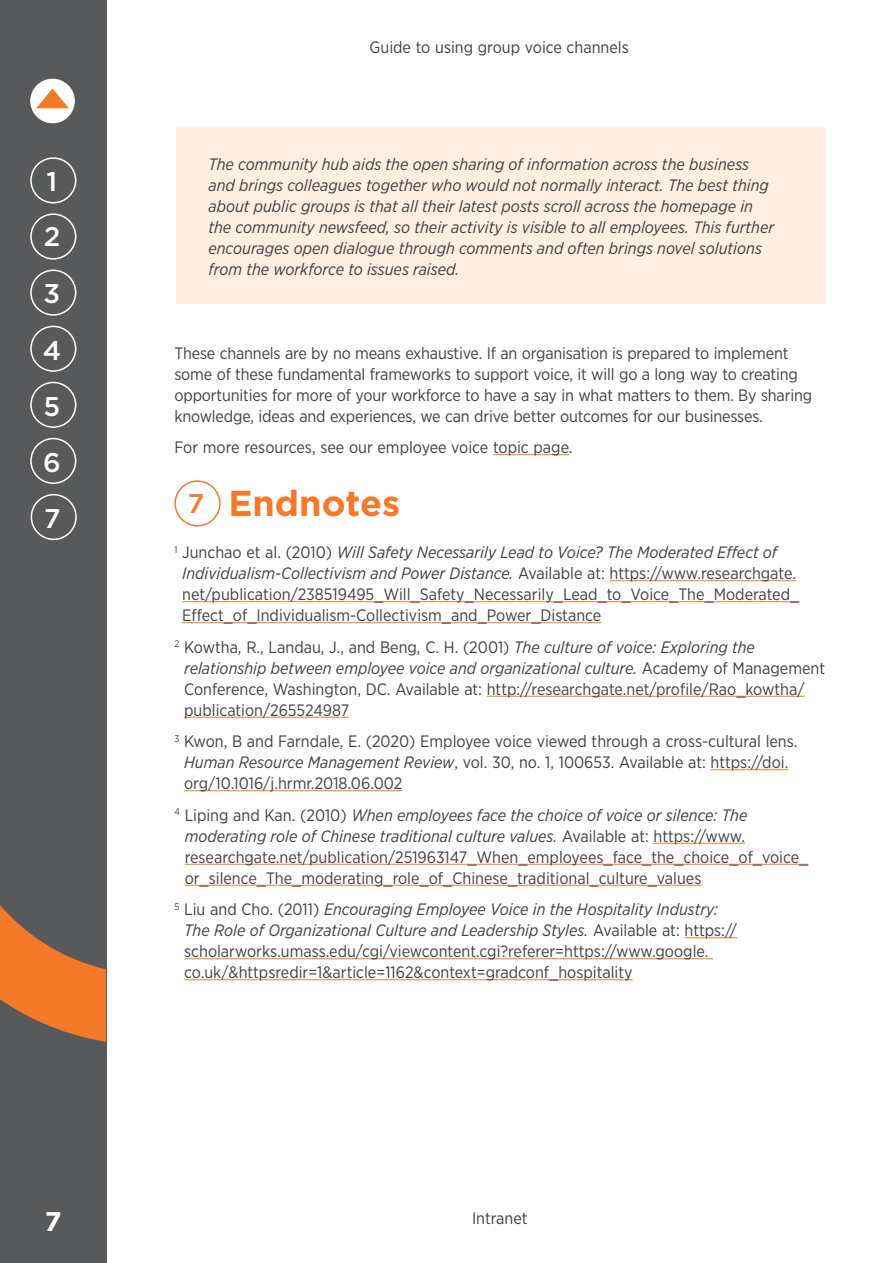
<style>
.page{position:relative;width:893px;height:1263px;background:#fff}
.page>*{position:absolute;margin:0;border:0;box-sizing:border-box;transform-origin:0 0}
.HEAD{font:700 36px "Gotham";color:#f47929}
.t1{font:500 27px/56.1px "Gotham";color:#fff}
.t2{font:700 27px "Gotham";color:#fff}
.t3{font:500 27px "Gotham";color:#f47929}
.B_body{font:16.5px/21px "Gotham Narrow";color:#414042}
.B_body-2{font:italic 16.5px/21px "Gotham Narrow";color:#414042}
.s1{font-style:italic}
</style>
<div class="page">
<div style="left:0;top:0;width:106px;height:1263px;background:#58595b"></div>
<svg style="left:0;top:905px;width:106px;height:137px"></svg>
<div style="left:30px;top:157px;width:46px;height:46px;border:2px solid #fff;border-radius:50%"></div>
<div style="left:30px;top:213px;width:46px;height:47px;border:2px solid #fff;border-radius:50%"></div>
<div style="left:30px;top:270px;width:46px;height:46px;border:2px solid #fff;border-radius:50%"></div>
<div style="left:30px;top:326px;width:46px;height:46px;border:2px solid #fff;border-radius:50%"></div>
<div style="left:30px;top:382px;width:46px;height:46px;border:2px solid #fff;border-radius:50%"></div>
<div style="left:30px;top:438px;width:46px;height:46px;border:2px solid #fff;border-radius:50%"></div>
<div style="left:31px;top:494px;width:46px;height:46px;border:2px solid #fff;border-radius:50%"></div>
<div style="left:30px;top:79px;width:45px;height:44px;background:#fff;border-radius:50%"></div>
<svg style="left:36px;top:89px;width:33px;height:19px"></svg>
<div style="left:176px;top:128px;width:650px;height:176px;background:#ffeee1"></div>
<hr style="left:493px;top:454px;width:76px;height:1px;background:#f47929">
<hr style="left:610px;top:580px;width:186px;height:1px;background:#f47929">
<hr style="left:182px;top:601px;width:617px;height:1px;background:#f47929">
<hr style="left:182px;top:622px;width:419px;height:1px;background:#f47929">
<hr style="left:487px;top:696px;width:318px;height:1px;background:#f47929">
<hr style="left:184px;top:717px;width:165px;height:1px;background:#f47929">
<hr style="left:711px;top:769px;width:77px;height:1px;background:#f47929">
<hr style="left:184px;top:790px;width:218px;height:1px;background:#f47929">
<hr style="left:654px;top:843px;width:91px;height:1px;background:#f47929">
<hr style="left:185px;top:864px;width:623px;height:1px;background:#f47929">
<hr style="left:185px;top:885px;width:516px;height:1px;background:#f47929">
<hr style="left:685px;top:937px;width:52px;height:1px;background:#f47929">
<hr style="left:184px;top:958px;width:529px;height:1px;background:#f47929">
<hr style="left:184px;top:979px;width:448px;height:1px;background:#f47929">
<div style="left:174px;top:480px;width:47px;height:47px;border:2px solid #f47929;border-radius:50%"></div>
<h2 class="t1" style="left:44px;top:154px;width:18px;line-height:54.6px">1<br>2</h2>
<h2 class="t1" style="left:43px;top:265px;width:20px;text-align:justify">3<br>4<br>5<br>6<br>7</h2>
<h2 class="t2" style="left:45px;top:1204px;width:18px">7</h2>
<p class="B_body" style="left:369px;top:36px;width:261px">Guide to using group voice channels</p>
<p class="B_body-2" style="left:208px;top:153px;width:567px">The community hub aids the open sharing of information across the business and brings colleagues together who would not normally interact. The best thing about public groups is that all their latest posts scroll across the homepage in the community newsfeed, so their activity is visible to all employees. This further encourages open dialogue through comments and often brings novel solutions from the workforce to issues raised.</p>
<p class="B_body" style="left:174px;top:342px;width:639px">These channels are by no means exhaustive. If an organisation is prepared to implement some of these fundamental frameworks to support voice, it will go a long way to creating opportunities for more of your workforce to have a say in what matters to them. By sharing knowledge, ideas and experiences, we can drive better outcomes for our businesses.</p>
<p class="B_body" style="left:174px;top:436px;width:400px">For more resources, see our employee voice topic page.</p>
<p class="t3" style="left:188px;top:486px;width:18px">7</p>
<p class="HEAD" style="left:228px;top:479px;width:173px">Endnotes</p>
<p class="B_body" style="left:182px;top:541px;width:619px;text-indent:-8px"><sup>1</sup> Junchao et al. (2010) <span class="s1">Will Safety Necessarily Lead to Voice? The Moderated Effect of Individualism-Collectivism and Power Distance.</span> Available at: https://www.researchgate. net/publication/238519495_Will_Safety_Necessarily_Lead_to_Voice_The_Moderated_ Effect_of_Individualism-Collectivism_and_Power_Distance</p>
<p class="B_body" style="left:184px;top:636px;width:642px;text-indent:-10px"><sup>2</sup> Kowtha, R., Landau, J., and Beng, C. H. (2001) <span class="s1">The culture of voice: Exploring the relationship between employee voice and organizational culture.</span> Academy of Management Conference, Washington, DC. Available at: http://researchgate.net/profile/Rao_kowtha/ publication/265524987</p>
<p class="B_body" style="left:184px;top:730px;width:615px;text-indent:-10px"><sup>3</sup> Kwon, B and Farndale, E. (2020) Employee voice viewed through a cross-cultural lens.<br><span class="s1">Human Resource Management Review</span>, vol. 30, no. 1, 100653. Available at: https://doi. org/10.1016/j.hrmr.2018.06.002</p>
<p class="B_body" style="left:185px;top:804px;width:625px;text-indent:-10px"><sup>4</sup> Liping and Kan. (2010) <span class="s1">When employees face the choice of voice or silence: The moderating role of Chinese traditional culture values.</span> Available at: https://www. researchgate.net/publication/251963147_When_employees_face_the_choice_of_voice_ or_silence_The_moderating_role_of_Chinese_traditional_culture_values</p>
<p class="B_body" style="left:184px;top:898px;width:554px;text-indent:-10px"><sup>5</sup> Liu and Cho. (2011) <span class="s1">Encouraging Employee Voice in the Hospitality Industry:<br>The Role of Organizational Culture and Leadership Styles.</span> Available at: https:// scholarworks.umass.edu/cgi/viewcontent.cgi?referer=https://www.google. co.uk/&amp;httpsredir=1&amp;article=1162&amp;context=gradconf_hospitality</p>
<p class="B_body" style="left:472px;top:1207px;width:57px">Intranet</p>
</div>
